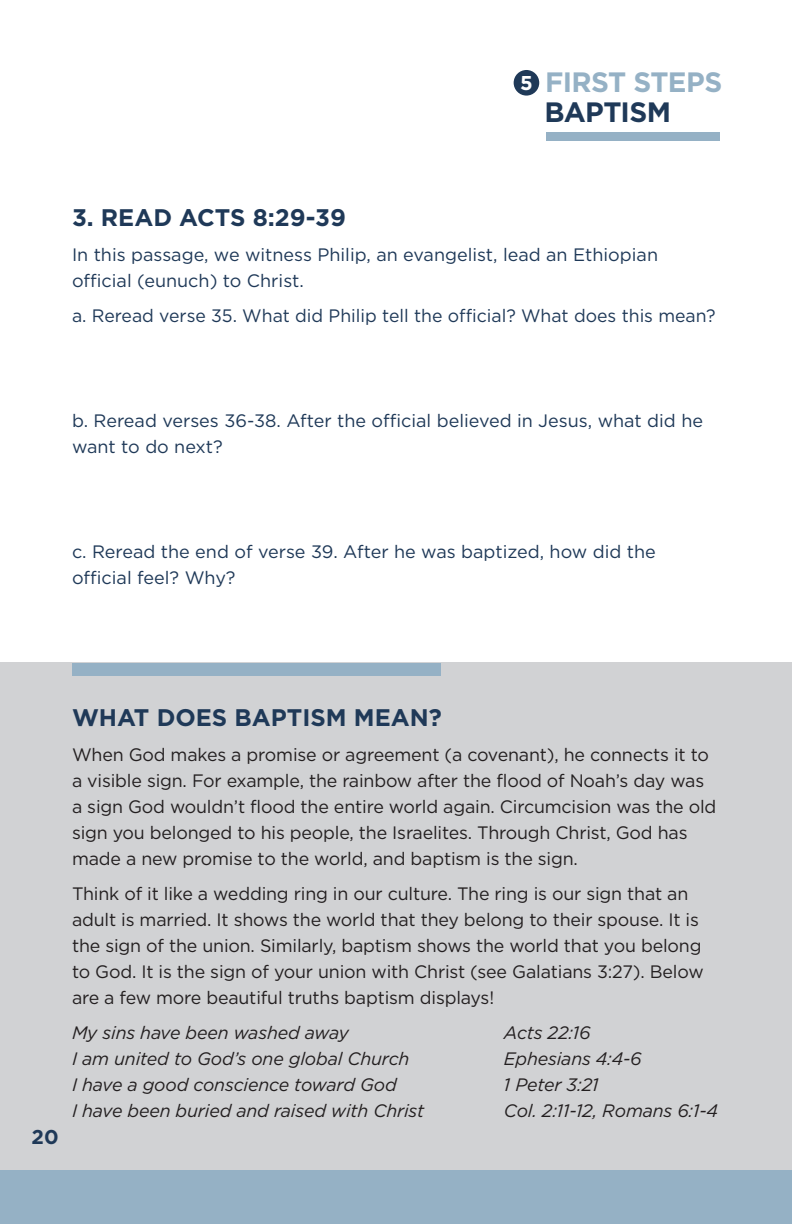
<style>
.page{position:relative;width:792px;height:1224px;background:#fff}
.page>*{position:absolute;margin:0;border:0;box-sizing:border-box;transform-origin:0 0}
.t1{font:700 28px "Gotham HTF";letter-spacing:-.025em;color:#95b1c5}
.t2{font:700 28px "Gotham HTF";letter-spacing:-.025em;color:#1f3958}
.sub_head{font:700 24px "Gotham HTF";color:#1f3958}
.t3{font:700 20px "Gotham HTF";color:#1f3958}
.t4{font:18px/26px "Gotham HTF";letter-spacing:-.01em;color:#231f20}
.sub_head-2{font:18px/26px "Gotham HTF";color:#1f3958}
.t5{font:italic 18px "Gotham HTF";letter-spacing:-.01em;color:#231f20}
.s1{font-size:20px;color:#fff}
</style>
<div class="page">
<div style="left:0;top:663px;width:792px;height:507px;background:#d1d2d4"></div>
<div style="left:514px;top:70px;width:25px;height:26px;background:#1f3958;border-radius:50%"></div>
<div style="left:546px;top:132px;width:174px;height:8px;background:#95b1c5"></div>
<div style="left:72px;top:663px;width:369px;height:13px;background:#95b1c5"></div>
<div style="left:0;top:1170px;width:792px;height:54px;background:#95b1c5"></div>
<p class="t1" style="left:520px;top:65px;width:204px"><span class="s1">5</span> FIRST STEPS</p>
<p class="t2" style="left:545px;top:95px;width:128px">BAPTISM</p>
<p class="sub_head" style="left:72px;top:204px;width:275px">3. READ ACTS 8:29-39</p>
<p class="sub_head-2" style="left:72px;top:241px;width:588px">In this passage, we witness Philip, an evangelist, lead an Ethiopian official (eunuch) to Christ.</p>
<p class="sub_head-2" style="left:72px;top:302px;width:645px">a. Reread verse 35. What did Philip tell the official? What does this mean?</p>
<p class="sub_head-2" style="left:72px;top:407px;width:633px">b. Reread verses 36-38. After the official believed in Jesus, what did he want to do next?</p>
<p class="sub_head-2" style="left:72px;top:538px;width:585px">c. Reread the end of verse 39. After he was baptized, how did the official feel? Why?</p>
<p class="t3" style="left:32px;top:1126px;width:29px">20</p>
<p class="sub_head" style="left:72px;top:704px;width:371px">WHAT DOES BAPTISM MEAN?</p>
<p class="t4" style="left:72px;top:741px;width:646px">When God makes a promise or agreement (a covenant), he connects it to a visible sign. For example, the rainbow after the flood of Noah’s day was a sign God wouldn’t flood the entire world again. Circumcision was the old sign you belonged to his people, the Israelites. Through Christ, God has made a new promise to the world, and baptism is the sign.</p>
<p class="t4" style="left:72px;top:880px;width:633px">Think of it like a wedding ring in our culture. The ring is our sign that an adult is married. It shows the world that they belong to their spouse. It is the sign of the union. Similarly, baptism shows the world that you belong to God. It is the sign of your union with Christ (see Galatians 3:27). Below are a few more beautiful truths baptism displays!</p>
<p class="t5" style="left:72px;top:1023px;width:278px">My sins have been washed away</p>
<p class="t5" style="left:504px;top:1023px;width:88px">Acts 22:16</p>
<p class="t5" style="left:72px;top:1049px;width:339px">I am united to God’s one global Church</p>
<p class="t5" style="left:504px;top:1049px;width:139px">Ephesians 4:4-6</p>
<p class="t5" style="left:72px;top:1075px;width:326px">I have a good conscience toward God</p>
<p class="t5" style="left:504px;top:1075px;width:96px">1 Peter 3:21</p>
<p class="t5" style="left:72px;top:1101px;width:354px">I have been buried and raised with Christ</p>
<p class="t5" style="left:504px;top:1101px;width:216px">Col. 2:11-12, Romans 6:1-4</p>
</div>
